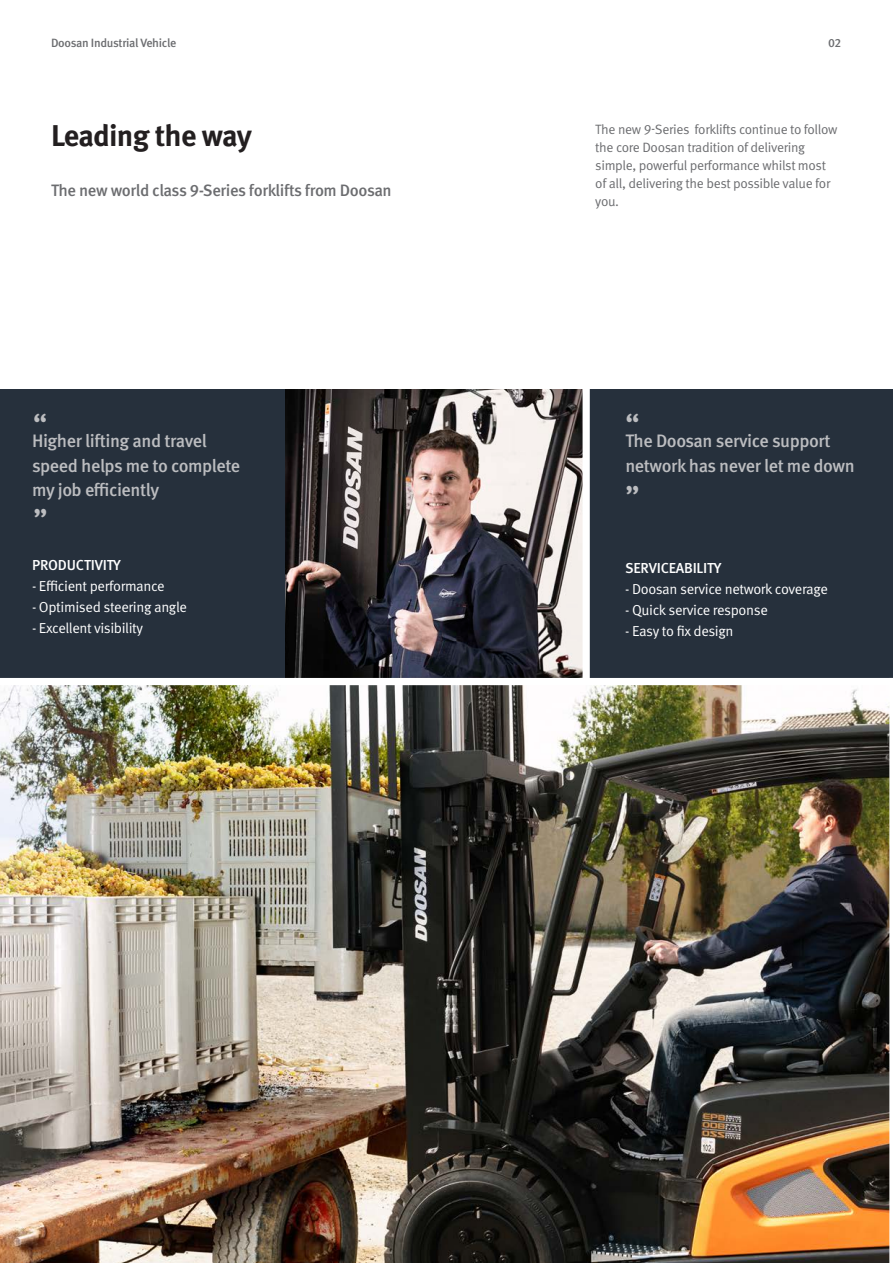
<style>
.page{position:relative;width:893px;height:1263px;background:#fff}
.page>*{position:absolute;margin:0;border:0;box-sizing:border-box;transform-origin:0 0}
.t1{font:700 30px "Meta Pro";letter-spacing:-.03em;color:#231f20}
.t2{font:500 30px "Meta Pro";color:#bcbdc0}
.t3{font:500 18px/24.6px "Meta Pro";letter-spacing:-.025em;color:#bcbdc0}
.t4{font:500 16.5px "Meta Pro";letter-spacing:-.025em;color:#6c6d70}
.t5{font:14.4px "Meta Pro";letter-spacing:-.025em;color:#fff}
.t6{font:500 14.4px "Meta Pro";letter-spacing:-.015em;color:#fff}
.t7{font:13.5px/18px "Meta Pro";letter-spacing:-.025em;color:#6c6d70}
.t8{font:500 12px "Meta Pro";letter-spacing:-.025em;color:#6c6d70}
</style>
<div class="page">
<div style="left:583px;top:389px;width:310px;height:292px;background:#26303c"></div>
<img style="left:0;top:685px;width:889px;height:578px">
<img style="left:285px;top:389px;width:298px;height:289px">
<div style="left:0;top:389px;width:285px;height:292px;background:#26303c"></div>
<div style="left:583px;top:378px;width:7px;height:303px;background:#fff"></div>
<div style="left:0;top:678px;width:893px;height:7px;background:#fff"></div>
<svg style="left:889px;top:714px;width:1px;height:549px"></svg>
<p class="t8" style="left:51px;top:36px;width:127px">Doosan Industrial Vehicle</p>
<p class="t8" style="left:828px;top:36px;width:15px">02</p>
<p class="t1" style="left:51px;top:117px;width:202px">Leading the way</p>
<p class="t4" style="left:51px;top:180px;width:342px">The new world class 9-Series forklifts from Doosan</p>
<p class="t2" style="left:33px;top:406px;width:16px">“</p>
<p class="t3" style="left:32px;top:429px;width:210px">Higher lifting and travel speed helps me to complete my job efficiently</p>
<p class="t2" style="left:33px;top:500px;width:16px">”</p>
<p class="t6" style="left:32px;top:556px;width:90px">PRODUCTIVITY</p>
<p class="t5" style="left:32px;top:577px;width:134px">- Efficient performance</p>
<p class="t5" style="left:32px;top:598px;width:156px">- Optimised steering angle</p>
<p class="t5" style="left:32px;top:619px;width:113px">- Excellent visibility</p>
<p class="t7" style="left:595px;top:121px;width:244px">The new 9-Series forklifts continue to follow the core Doosan tradition of delivering simple, powerful performance whilst most of all, delivering the best possible value for you.</p>
<p class="t2" style="left:625px;top:406px;width:16px">“</p>
<p class="t3" style="left:625px;top:429px;width:231px">The Doosan service support network has never let me down</p>
<p class="t2" style="left:625px;top:477px;width:16px">”</p>
<p class="t6" style="left:625px;top:558px;width:98px">SERVICEABILITY</p>
<p class="t5" style="left:625px;top:579px;width:204px">- Doosan service network coverage</p>
<p class="t5" style="left:625px;top:600px;width:144px">- Quick service response</p>
<p class="t5" style="left:625px;top:621px;width:110px">- Easy to fix design</p>
</div>
